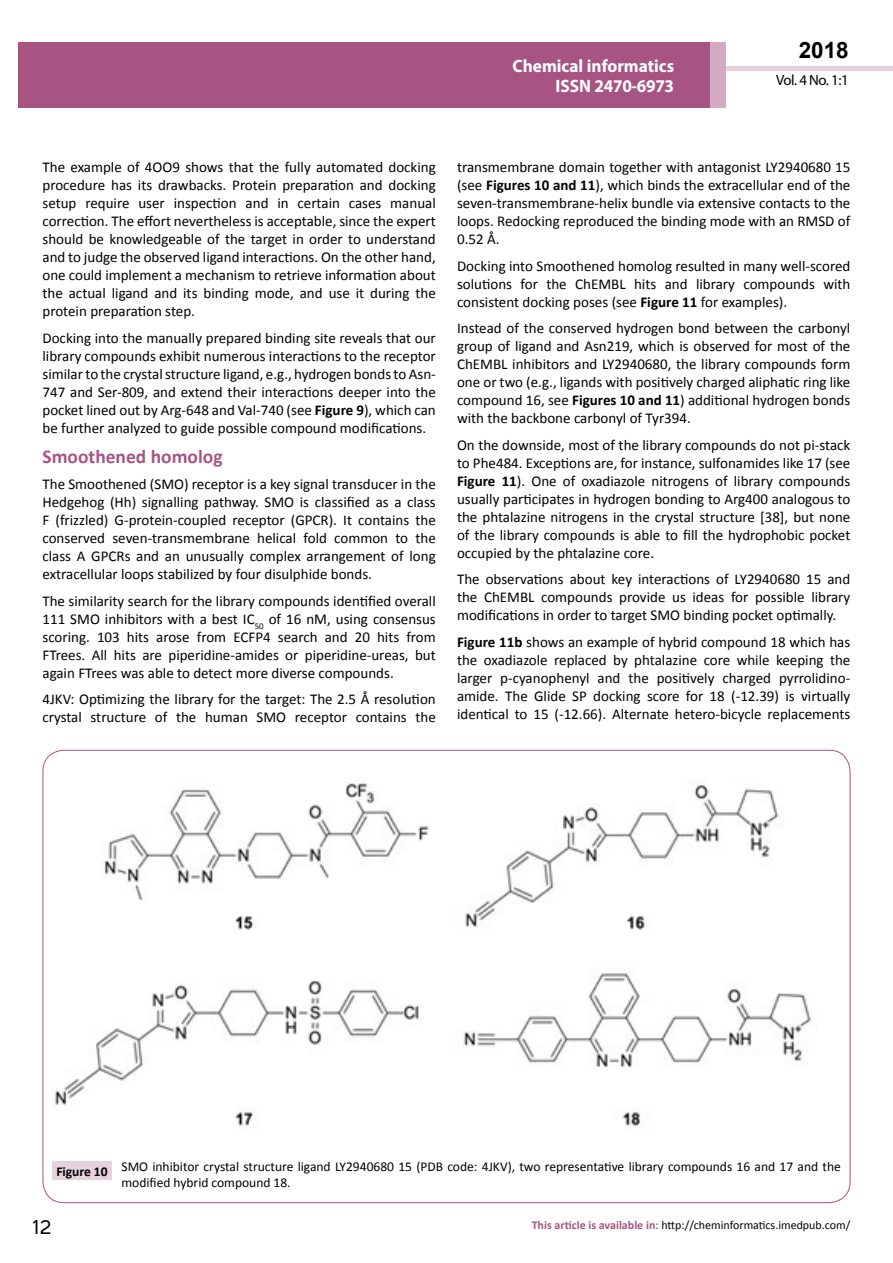
<style>
.page{position:relative;width:893px;height:1263px;background:#fff}
.page>*{position:absolute;margin:0;border:0;box-sizing:border-box;transform-origin:0 0}
.t1{font:25.5px "Tunga";color:#000}
.t2{font:700 22.5px "Arial";color:#000}
.t3{font:700 19.5px "Calibri";color:#a75483}
.t4{font:700 18px/19.8px "Myriad Pro";color:#fff;text-align:right;scale:.96 1}
.t5{font:15px/18px "Calibri";color:#000;text-align:justify}
.t6{font:14.85px "Myriad Pro";color:#000}
.t7{font:13.5px/16.2px "Calibri";color:#000}
.t8{font:700 13.5px "Calibri";color:#000}
.t9{font:12px "Calibri";color:#000}
.s1{font-weight:700}
.s2{font-weight:700;color:#a75483}
</style>
<div class="page">
<div style="left:722px;top:66px;width:171px;height:5px;background:#e6d1dd"></div>
<div style="left:710px;top:42px;width:15px;height:66px;background:#d2aac1"></div>
<div style="left:19px;top:42px;width:691px;height:66px;background:#a75483"></div>
<img style="left:54px;top:783px;width:757px;height:344px">
<div style="left:52px;top:1161px;width:60px;height:19px;background:#e6d1dd"></div>
<p class="t4" style="left:512px;top:55px;width:170px">Chemical informatics<br>ISSN 2470-6973</p>
<h2 class="t2" style="left:799px;top:35px;width:52px">2018</h2>
<p class="t6" style="left:776px;top:71px;width:74px">Vol. 4 No. 1:1</p>
<p class="t5" style="left:42px;top:158px;width:395px">The example of 4OO9 shows that the fully automated docking procedure has its drawbacks. Protein preparation and docking setup require user inspection and in certain cases manual correction. The effort nevertheless is acceptable, since the expert should be knowledgeable of the target in order to understand and to judge the observed ligand interactions. On the other hand, one could implement a mechanism to retrieve information about the actual ligand and its binding mode, and use it during the protein preparation step.</p>
<p class="t5" style="left:42px;top:329px;width:395px">Docking into the manually prepared binding site reveals that our library compounds exhibit numerous interactions to the receptor similar to the crystal structure ligand, e.g., hydrogen bonds to Asn-747 and Ser-809, and extend their interactions deeper into the pocket lined out by Arg-648 and Val-740 (see <span class="s1">Figure 9</span>), which can be further analyzed to guide possible compound modifications.</p>
<h3 class="t3" style="left:43px;top:444px;width:182px">Smoothened homolog</h3>
<p class="t5" style="left:42px;top:475px;width:395px">The Smoothened (SMO) receptor is a key signal transducer in the Hedgehog (Hh) signalling pathway. SMO is classified as a class F (frizzled) G-protein-coupled receptor (GPCR). It contains the conserved seven-transmembrane helical fold common to the class A GPCRs and an unusually complex arrangement of long extracellular loops stabilized by four disulphide bonds.</p>
<p class="t5" style="left:42px;top:592px;width:395px">The similarity search for the library compounds identified overall 111 SMO inhibitors with a best IC<sub>50</sub> of 16 nM, using consensus scoring. 103 hits arose from ECFP4 search and 20 hits from FTrees. All hits are piperidine-amides or piperidine-ureas, but again FTrees was able to detect more diverse compounds.</p>
<p class="t5" style="left:42px;top:690px;width:395px">4JKV: Optimizing the library for the target: The 2.5 Å resolution crystal structure of the human SMO receptor contains the</p>
<p class="t5" style="left:457px;top:158px;width:395px">transmembrane domain together with antagonist LY2940680 15 (see <span class="s1">Figures 10 and 11</span>), which binds the extracellular end of the seven-transmembrane-helix bundle via extensive contacts to the loops. Redocking reproduced the binding mode with an RMSD of 0.52 Å.</p>
<p class="t5" style="left:457px;top:257px;width:395px">Docking into Smoothened homolog resulted in many well-scored solutions for the ChEMBL hits and library compounds with consistent docking poses (see <span class="s1">Figure 11</span> for examples).</p>
<p class="t5" style="left:457px;top:319px;width:395px">Instead of the conserved hydrogen bond between the carbonyl group of ligand and Asn219, which is observed for most of the ChEMBL inhibitors and LY2940680, the library compounds form one or two (e.g., ligands with positively charged aliphatic ring like compound 16, see <span class="s1">Figures 10 and 11</span>) additional hydrogen bonds with the backbone carbonyl of Tyr394.</p>
<p class="t5" style="left:457px;top:436px;width:395px">On the downside, most of the library compounds do not pi-stack to Phe484. Exceptions are, for instance, sulfonamides like 17 (see <span class="s1">Figure 11</span>). One of oxadiazole nitrogens of library compounds usually participates in hydrogen bonding to Arg400 analogous to the phtalazine nitrogens in the crystal structure [38], but none of the library compounds is able to fill the hydrophobic pocket occupied by the phtalazine core.</p>
<p class="t5" style="left:457px;top:570px;width:395px">The observations about key interactions of LY2940680 15 and the ChEMBL compounds provide us ideas for possible library modifications in order to target SMO binding pocket optimally.</p>
<p class="t5" style="left:457px;top:633px;width:395px"><span class="s1">Figure 11b</span> shows an example of hybrid compound 18 which has the oxadiazole replaced by phtalazine core while keeping the larger p-cyanophenyl and the positively charged pyrrolidino&shy;amide. The Glide SP docking score for 18 (-12.39) is virtually identical to 15 (-12.66). Alternate hetero-bicycle replacements</p>
<p class="t8" style="left:56px;top:1162px;width:53px">Figure 10</p>
<p class="t7" style="left:121px;top:1159px;width:721px">SMO inhibitor crystal structure ligand LY2940680 15 (PDB code: 4JKV), two representative library compounds 16 and 17 and the modified hybrid compound 18.</p>
<h1 class="t1" style="left:33px;top:1210px;width:20px">12</h1>
<p class="t9" style="left:532px;top:1218px;width:320px"><span class="s2">This article is available in:</span> http://cheminformatics.imedpub.com/</p>
</div>
